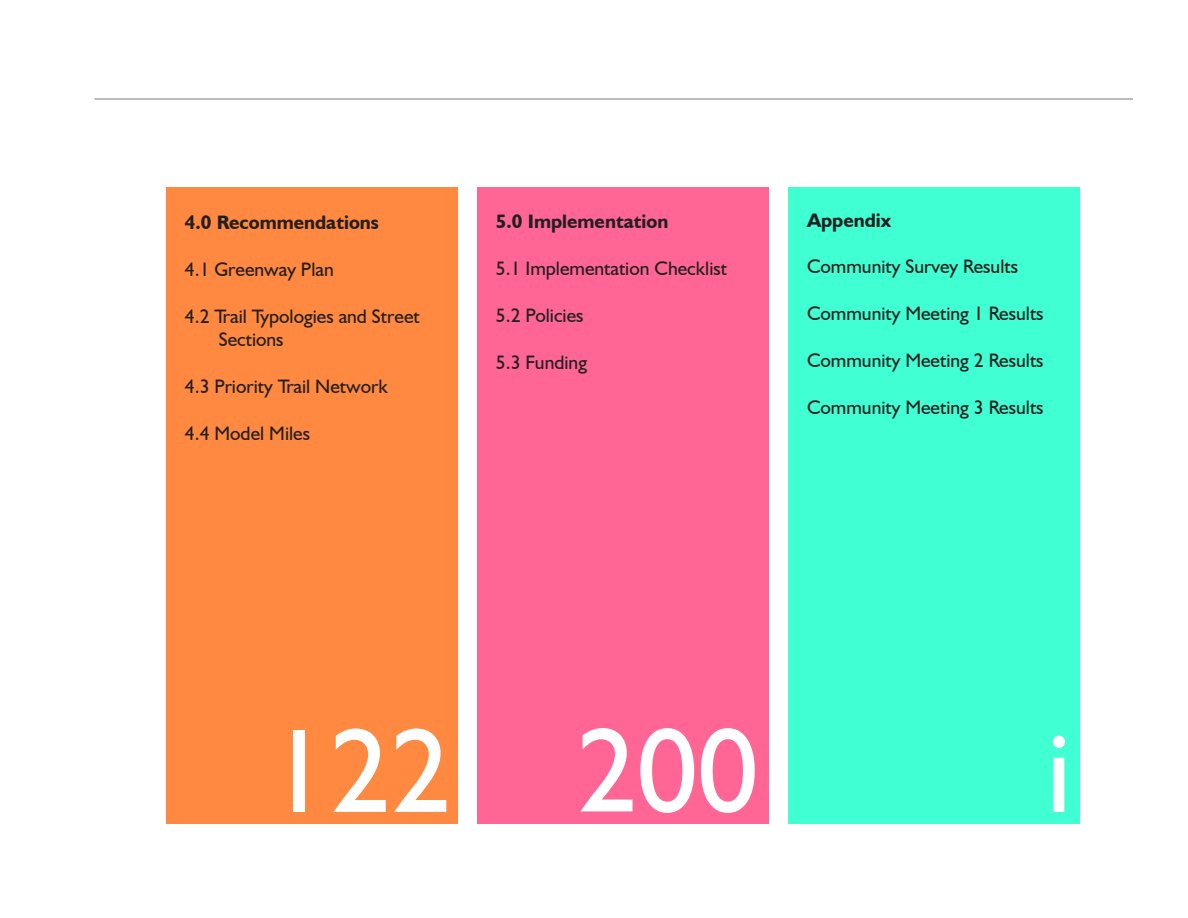
<style>
.page{position:relative;width:1188px;height:918px;background:#fff}
.page>*{position:absolute;margin:0;border:0;box-sizing:border-box;transform-origin:0 0}
.Text_Body{font:120px "Humanist 521 BT";color:#fff}
._0_normal{font:19.5px "Humanist 521 BT";color:#231f20}
._0_normal-2{font:700 19.5px "Humanist 521 BT";color:#231f20}
</style>
<div class="page">
<hr style="left:94px;top:99px;width:1039px;height:1px;background:#807677">
<div style="left:166px;top:187px;width:292px;height:637px;background:#ff8940"></div>
<div style="left:477px;top:187px;width:292px;height:637px;background:#ff6696"></div>
<div style="left:788px;top:187px;width:292px;height:637px;background:#40ffd2"></div>
<p class="_0_normal-2" style="left:185px;top:211px;width:196px">4.0 Recommendations</p>
<p class="_0_normal" style="left:185px;top:257px;width:150px">4.1 Greenway Plan</p>
<p class="_0_normal" style="left:185px;top:304px;width:236px">4.2 Trail Typologies and Street</p>
<p class="_0_normal" style="left:219px;top:328px;width:66px">Sections</p>
<p class="_0_normal" style="left:185px;top:374px;width:205px">4.3 Priority Trail Network</p>
<p class="_0_normal" style="left:185px;top:421px;width:127px">4.4 Model Miles</p>
<p class="_0_normal-2" style="left:496px;top:210px;width:174px">5.0 Implementation</p>
<p class="_0_normal" style="left:496px;top:257px;width:233px">5.1 Implementation Checklist</p>
<p class="_0_normal" style="left:496px;top:303px;width:89px">5.2 Policies</p>
<p class="_0_normal" style="left:496px;top:350px;width:93px">5.3 Funding</p>
<p class="_0_normal-2" style="left:807px;top:208px;width:86px">Appendix</p>
<p class="_0_normal" style="left:807px;top:255px;width:213px">Community Survey Results</p>
<p class="_0_normal" style="left:807px;top:301px;width:238px">Community Meeting 1 Results</p>
<p class="_0_normal" style="left:807px;top:348px;width:238px">Community Meeting 2 Results</p>
<p class="_0_normal" style="left:807px;top:395px;width:238px">Community Meeting 3 Results</p>
<p class="Text_Body" style="left:269px;top:697px;width:183px">122</p>
<p class="Text_Body" style="left:576px;top:697px;width:183px">200</p>
<p class="Text_Body" style="left:1046px;top:697px;width:27px">i</p>
</div>
